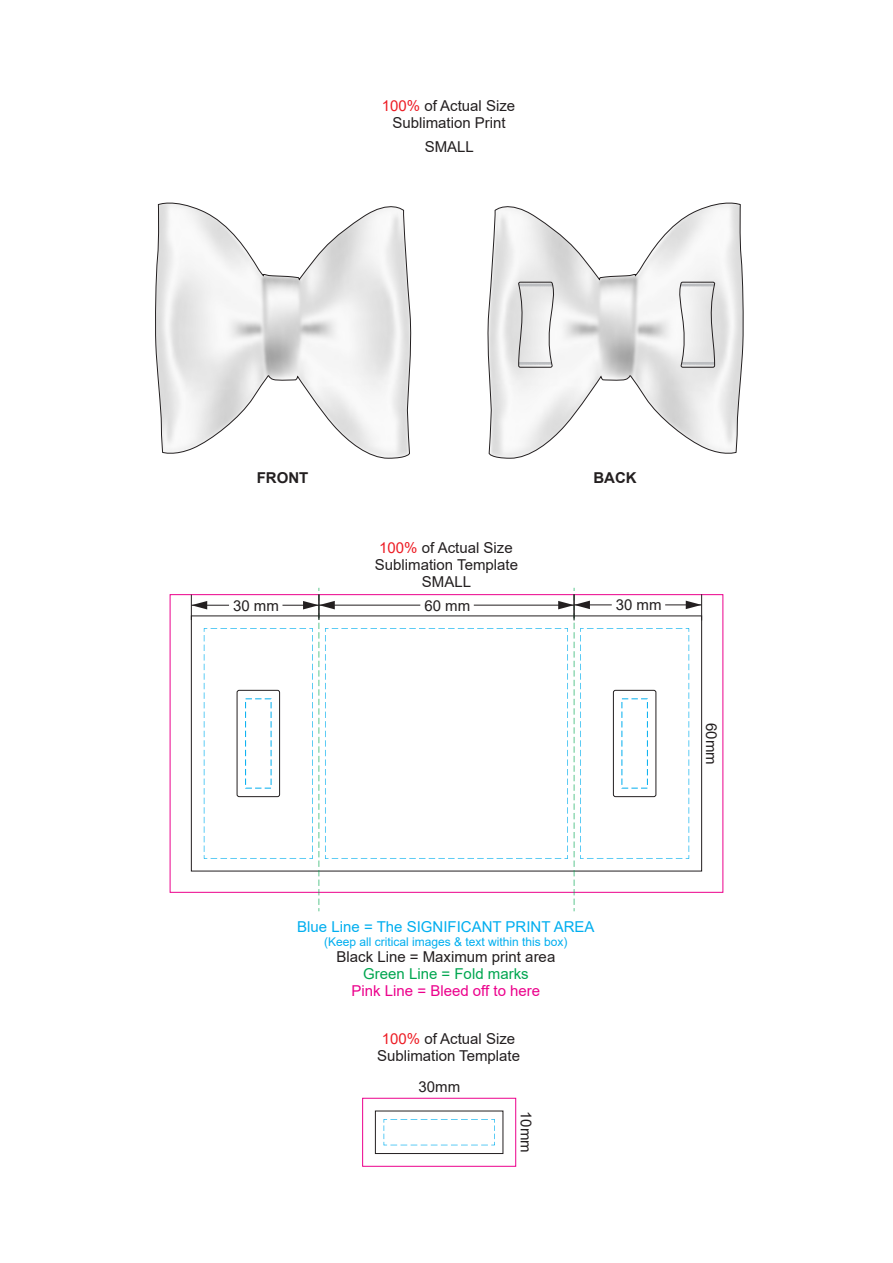
<style>
.page{position:relative;width:893px;height:1263px;background:#fff}
.page>*{position:absolute;margin:0;border:0;box-sizing:border-box;transform-origin:0 0}
.t1{font:15px/16.8px "Arial";color:#231f20;text-align:center}
.t2{font:15px "Arial";color:#00aeef}
.t3{font:15px "Arial";color:#ec008c}
.t4{font:15px "Arial";color:#00a650}
.t5{font:700 15px "Arial";color:#231f20}
.t6{font:12px "Arial";color:#00aeef}
.s1{color:#ed1c24}
</style>
<div class="page">
<svg style="left:155px;top:202px;width:257px;height:257px"></svg>
<svg style="left:487px;top:202px;width:257px;height:257px"></svg>
<div style="left:362px;top:1098px;width:154px;height:68px;border:1px solid #ec008c"></div>
<div style="left:375px;top:1111px;width:128px;height:43px;border:1px solid #231f20"></div>
<svg style="left:384px;top:1119px;width:111px;height:26px"></svg>
<svg style="left:335px;top:628px;width:223px;height:231px"></svg>
<hr style="left:474px;top:605px;width:100px;height:1px;background:#231f20">
<hr style="left:319px;top:605px;width:101px;height:1px;background:#231f20">
<svg style="left:191px;top:588px;width:144px;height:323px"></svg>
<svg style="left:558px;top:588px;width:144px;height:323px"></svg>
<div style="left:237px;top:690px;width:43px;height:107px;border:1px solid #231f20;border-radius:2px"></div>
<div style="left:613px;top:690px;width:43px;height:107px;border:1px solid #231f20;border-radius:2px"></div>
<p class="t1" style="left:382px;top:98px;width:135px"><span class="s1">100%</span> of Actual Size<br>Sublimation Print</p>
<p class="t1" style="left:425px;top:138px;width:51px">SMALL</p>
<p class="t5" style="left:257px;top:468px;width:53px">FRONT</p>
<p class="t5" style="left:593px;top:468px;width:45px">BACK</p>
<p class="t1" style="left:375px;top:539px;width:145px"><span class="s1">100%</span> of Actual Size<br>Sublimation Template<br>SMALL</p>
<p class="t1" style="left:233px;top:597px;width:47px">30 mm</p>
<p class="t1" style="left:424px;top:597px;width:47px">60 mm</p>
<p class="t1" style="left:616px;top:596px;width:47px">30 mm</p>
<p class="t1" style="left:720px;top:723px;width:43px;rotate:90deg">60mm</p>
<p class="t2" style="left:297px;top:917px;width:299px">Blue Line = The SIGNIFICANT PRINT AREA</p>
<p class="t6" style="left:324px;top:934px;width:245px">(Keep all critical images &amp; text within this box)</p>
<p class="t1" style="left:336px;top:949px;width:220px">Black Line = Maximum print area</p>
<p class="t4" style="left:363px;top:963px;width:167px">Green Line = Fold marks</p>
<p class="t3" style="left:352px;top:980px;width:190px">Pink Line = Bleed off to here</p>
<p class="t1" style="left:377px;top:1030px;width:145px"><span class="s1">100%</span> of Actual Size<br>Sublimation Template</p>
<p class="t1" style="left:418px;top:1078px;width:43px">30mm</p>
<p class="t1" style="left:535px;top:1111px;width:43px;rotate:90deg">10mm</p>
</div>
